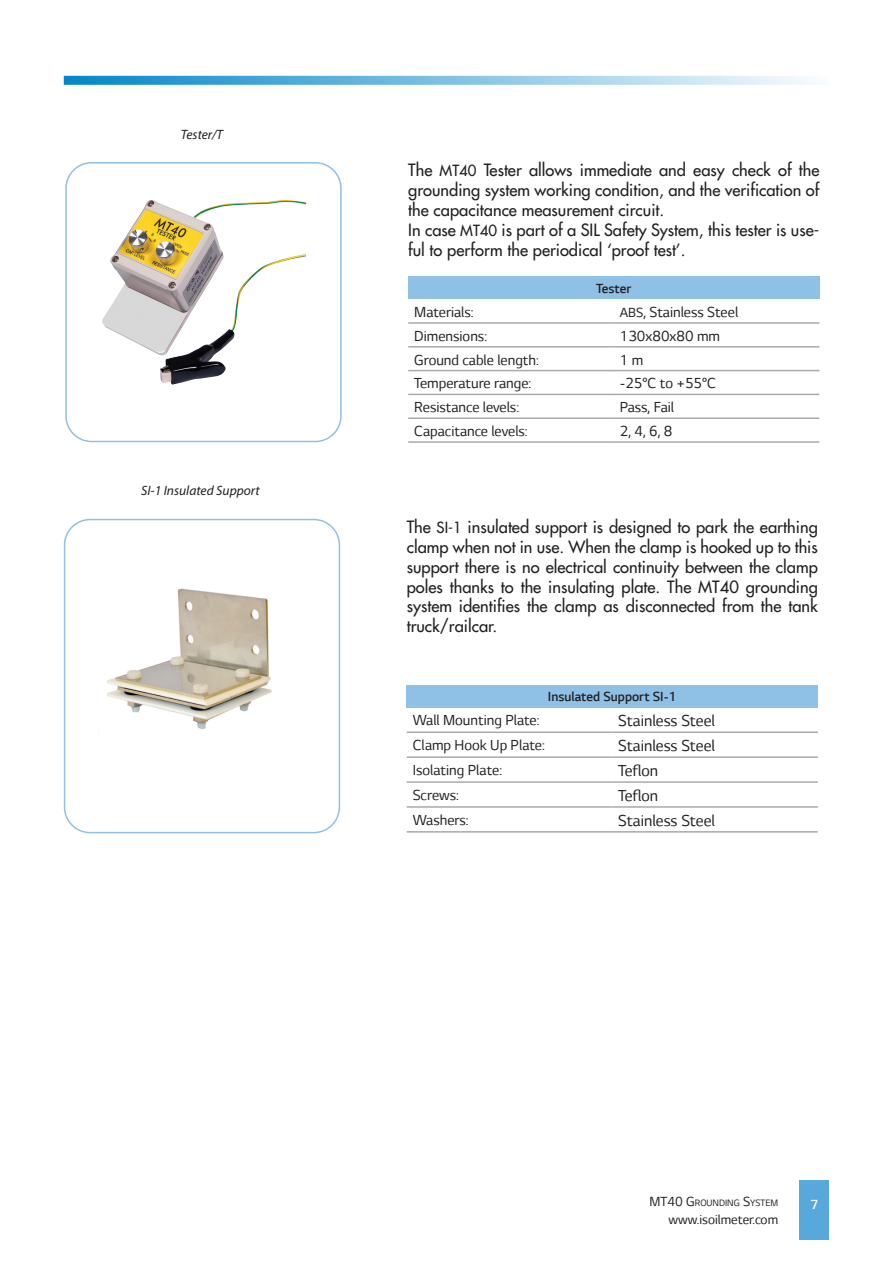
<style>
.page{position:relative;width:893px;height:1263px;background:#fff}
.page>*{position:absolute;margin:0;border:0;box-sizing:border-box;transform-origin:0 0}
.t1{font:18px "LG Smart";color:#231f20}
.t2{font:16.5px/19.8px "Futura";color:#231f20}
.t3{font:16.5px "LG Smart";color:#231f20}
.t4{font:300 15px "LG Smart";color:#231f20}
.t5{font:15px "LG Smart";color:#231f20}
.t6{font:300 15px "LG Smart";color:#fff}
.t7{font:italic 13.5px "Myriad Pro";color:#231f20}
.t8{font:10.5px "LG Smart";color:#231f20}
.s1{font-size:15px}
</style>
<div class="page">
<div style="left:64px;top:519px;width:276px;height:314px;border:2px solid #8fc0e5;border-radius:26px"></div>
<img style="left:107px;top:588px;width:165px;height:141px">
<div style="left:65px;top:162px;width:277px;height:280px;border:2px solid #8fc0e5;border-radius:26px"></div>
<img style="left:102px;top:202px;width:193px;height:153px">
<div style="left:799px;top:1180px;width:30px;height:59px;background:#56a9da"></div>
<svg style="left:64px;top:76px;width:751px;height:9px;background:#7fc1e2"></svg>
<div style="left:408px;top:276px;width:411px;height:23px;background:#8fc0e5"></div>
<hr style="left:408px;top:322px;width:206px;height:2px;background:#a8a9ad">
<hr style="left:614px;top:322px;width:205px;height:2px;background:#a8a9ad">
<hr style="left:408px;top:346px;width:206px;height:1px;background:#a8a9ad">
<hr style="left:614px;top:346px;width:205px;height:1px;background:#a8a9ad">
<hr style="left:408px;top:370px;width:206px;height:1px;background:#a8a9ad">
<hr style="left:614px;top:370px;width:205px;height:1px;background:#a8a9ad">
<hr style="left:408px;top:394px;width:206px;height:1px;background:#a8a9ad">
<hr style="left:614px;top:394px;width:205px;height:1px;background:#a8a9ad">
<hr style="left:408px;top:417px;width:206px;height:2px;background:#a8a9ad">
<hr style="left:614px;top:417px;width:205px;height:2px;background:#a8a9ad">
<hr style="left:408px;top:441px;width:206px;height:2px;background:#a8a9ad">
<hr style="left:614px;top:441px;width:205px;height:2px;background:#a8a9ad">
<div style="left:407px;top:685px;width:411px;height:22px;background:#8fc0e5"></div>
<hr style="left:407px;top:731px;width:205px;height:2px;background:#a8a9ad">
<hr style="left:612px;top:731px;width:206px;height:2px;background:#a8a9ad">
<hr style="left:407px;top:756px;width:205px;height:2px;background:#a8a9ad">
<hr style="left:612px;top:756px;width:206px;height:2px;background:#a8a9ad">
<hr style="left:407px;top:781px;width:205px;height:2px;background:#a8a9ad">
<hr style="left:612px;top:781px;width:206px;height:2px;background:#a8a9ad">
<hr style="left:407px;top:806px;width:205px;height:2px;background:#a8a9ad">
<hr style="left:612px;top:806px;width:206px;height:2px;background:#a8a9ad">
<hr style="left:407px;top:831px;width:205px;height:1px;background:#a8a9ad">
<hr style="left:612px;top:831px;width:206px;height:1px;background:#a8a9ad">
<p class="t7" style="left:181px;top:126px;width:44px">Tester/T</p>
<p class="t7" style="left:141px;top:482px;width:120px">SI-1 Insulated Support</p>
<p class="t2" style="left:408px;top:160px;width:413px">The <span class="s1">MT40</span> Tester allows immediate and easy check of the grounding system working condition, and the verification of the capacitance measurement circuit.<br>In case <span class="s1">MT40</span> is part of a SIL Safety System, this tester is use&shy;ful to perform the periodical ‘proof test’.</p>
<p class="t4" style="left:596px;top:280px;width:37px">Tester</p>
<p class="t3" style="left:414px;top:303px;width:61px">Materials:</p>
<p class="t3" style="left:620px;top:303px;width:120px"><span class="s1">ABS</span>, Stainless Steel</p>
<p class="t3" style="left:414px;top:327px;width:74px">Dimensions:</p>
<p class="t3" style="left:620px;top:327px;width:102px">130x80x80 mm</p>
<p class="t3" style="left:414px;top:351px;width:126px">Ground cable length:</p>
<p class="t3" style="left:620px;top:351px;width:25px">1 m</p>
<p class="t3" style="left:414px;top:374px;width:119px">Temperature range:</p>
<p class="t3" style="left:620px;top:374px;width:98px">-25°C to +55°C</p>
<p class="t3" style="left:414px;top:398px;width:106px">Resistance levels:</p>
<p class="t3" style="left:620px;top:398px;width:56px">Pass, Fail</p>
<p class="t3" style="left:414px;top:422px;width:115px">Capacitance levels:</p>
<p class="t3" style="left:620px;top:422px;width:54px">2, 4, 6, 8</p>
<p class="t2" style="left:407px;top:517px;width:413px;text-align:justify">The <span class="s1">SI-1</span> insulated support is designed to park the earthing clamp when not in use. When the clamp is hooked up to this support there is no electrical continuity between the clamp poles thanks to the insulating plate. The MT40 grounding system identifies the clamp as disconnected from the tank truck/railcar.</p>
<p class="t4" style="left:548px;top:689px;width:130px">Insulated Support SI-1</p>
<p class="t3" style="left:413px;top:711px;width:128px">Wall Mounting Plate:</p>
<p class="t1" style="left:618px;top:711px;width:98px">Stainless Steel</p>
<p class="t3" style="left:413px;top:736px;width:134px">Clamp Hook Up Plate:</p>
<p class="t1" style="left:618px;top:736px;width:98px">Stainless Steel</p>
<p class="t3" style="left:413px;top:761px;width:91px">Isolating Plate:</p>
<p class="t1" style="left:618px;top:761px;width:41px">Teflon</p>
<p class="t3" style="left:413px;top:786px;width:48px">Screws:</p>
<p class="t1" style="left:618px;top:786px;width:41px">Teflon</p>
<p class="t3" style="left:413px;top:811px;width:57px">Washers:</p>
<p class="t1" style="left:618px;top:811px;width:98px">Stainless Steel</p>
<p class="t8" style="left:650px;top:1197px;width:129px"><span class="s1">MT40 G</span>ROUNDING <span class="s1">S</span>YSTEM</p>
<p class="t6" style="left:810px;top:1196px;width:9px">7</p>
<p class="t5" style="left:668px;top:1211px;width:111px">www.isoilmeter.com</p>
</div>
